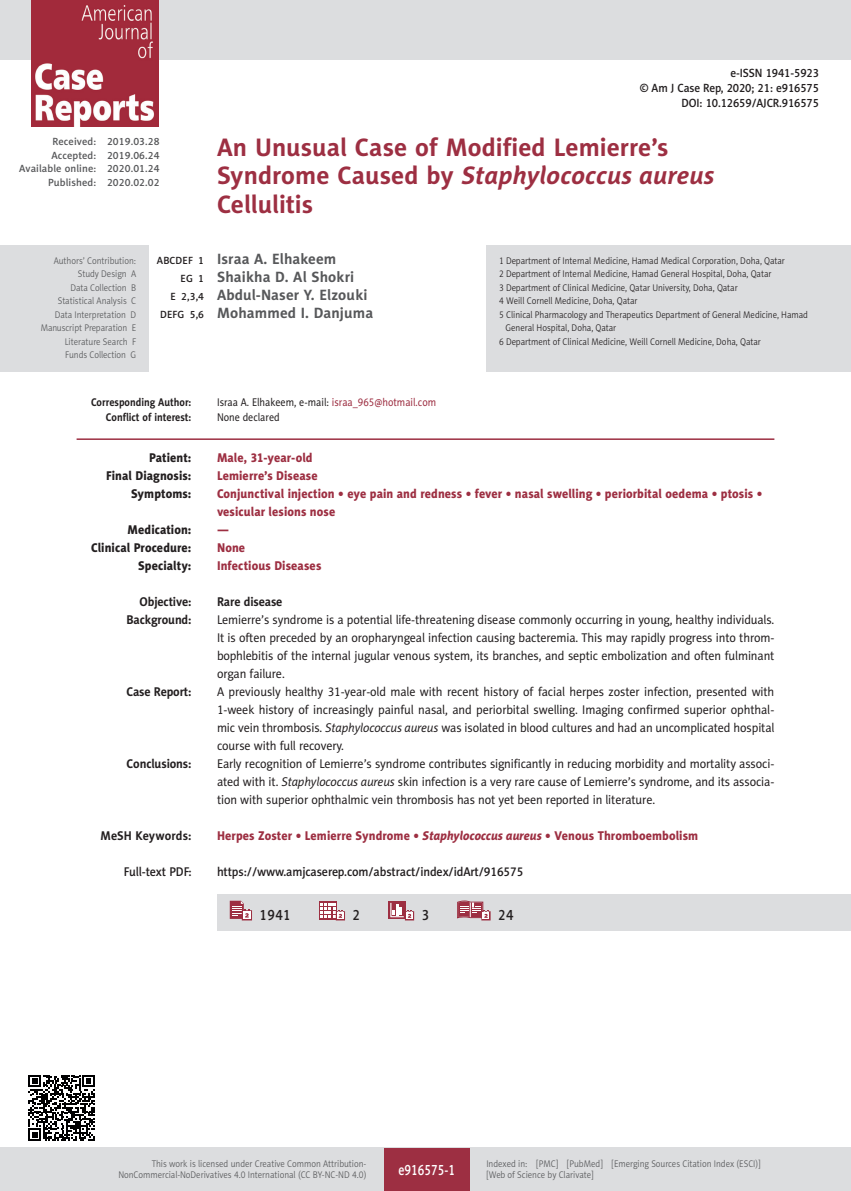
<style>
.page{position:relative;width:851px;height:1191px;background:#fff}
.page>*{position:absolute;margin:0;border:0;box-sizing:border-box;transform-origin:0 0}
.AJCR_Tytul{font:700 25.5px/28.5px "Naomi Sans EFN";color:#9d2f42}
.AJCR_Autorzy{font:700 15px "Naomi Sans EFN";letter-spacing:.01em;color:#57585a}
.AJCR_e-PAGINA{font:15px "Naomi Sans EFN Medium";color:#fff;scale:.8 1}
.AJCR_dane{font:15px "Naomi Sans EFN Medium";letter-spacing:.03em;color:#231f20;scale:.9 1}
.AJCR_Summary_body{font:12.75px/18px "Naomi Sans EFN";letter-spacing:-.01em;color:#231f20;text-align:justify;scale:.95 1}
.AJCR_keywords{font:12.75px/18px "Naomi Sans EFN Heavy";letter-spacing:.005em;color:#9d2f42;scale:.95 1}
.AJCR_keywords-2{font:12.75px "Naomi Sans EFN Heavy";letter-spacing:.005em;color:#231f20;scale:.95 1}
.AJCR_full_text_pdf{font:12.75px "Naomi Sans EFN Medium";letter-spacing:-.01em;color:#231f20;scale:.95 1}
.AJCR_Summary_body-2{font:700 12.75px "Naomi Sans EFN";letter-spacing:-.01em;color:#231f20;scale:.95 1}
.AJCR_keywords-3{font:700 12.75px "Naomi Sans EFN";letter-spacing:.005em;color:#231f20;scale:.95 1}
.AJCR_full_text_pdf-2{font:12px "Naomi Sans EFN Medium";letter-spacing:-.01em;color:#231f20;scale:.95 1}
.AJCR_Adres{font:11.25px "Naomi Sans EFN";color:#231f20;scale:.9 1}
.AJCR_Adres-2{font:700 11.25px "Naomi Sans EFN";color:#231f20;scale:.9 1}
.t1{font:10.5px "Naomi Sans EFN Medium";letter-spacing:.01em;color:#57585a}
.AJCR_Afiliacja{font:9.75px/13.5px "Naomi Sans EFN Light";color:#231f20;scale:.9 1}
.t2{font:9.75px/11.2px "Naomi Sans EFN Light";color:#57585a;scale:.9 1}
.s1{font-style:italic}
.s2{font-family:"Naomi Sans EFN Medium";font-weight:400;font-size:10.5px;color:#231f20}
.s3{color:#9d2f42}
</style>
<div class="page">
<div style="left:217px;top:894px;width:633px;height:36px;background:#dcdddf"></div>
<svg style="left:230px;top:900px;width:22px;height:20px"></svg>
<div style="left:319px;top:901px;width:17px;height:18px;background:#9d2f42"></div>
<svg style="left:320px;top:902px;width:25px;height:18px"></svg>
<div style="left:388px;top:901px;width:18px;height:18px;background:#9d2f42"></div>
<svg style="left:390px;top:903px;width:24px;height:17px"></svg>
<svg style="left:457px;top:900px;width:33px;height:20px"></svg>
<hr style="left:77px;top:438px;width:697px;height:2px;background:#9d2f42">
<div style="left:0;top:246px;width:149px;height:126px;background:#dcdddf"></div>
<div style="left:486px;top:246px;width:364px;height:126px;background:#dcdddf"></div>
<svg style="left:28px;top:1075px;width:67px;height:66px"></svg>
<div style="left:0;top:0;width:850px;height:60px;background:#dcdddf"></div>
<img style="left:32px;top:0;width:127px;height:127px">
<div style="left:0;top:1148px;width:850px;height:43px;background:#dcdddf"></div>
<div style="left:384px;top:1147px;width:85px;height:43px;background:#9d2f42"></div>
<p class="AJCR_full_text_pdf-2" style="left:730px;top:66px;width:95px">e-ISSN 1941-5923</p>
<p class="AJCR_full_text_pdf-2" style="left:639px;top:81px;width:190px">© Am J Case Rep, 2020; 21: e916575</p>
<p class="AJCR_full_text_pdf-2" style="left:681px;top:96px;width:146px">DOI: 10.12659/AJCR.916575</p>
<p class="AJCR_Tytul" style="left:217px;top:133px;width:499px">An Unusual Case of Modified Lemierre’s<br>Syndrome Caused by <span class="s1">Staphylococcus aureus<br></span>Cellulitis</p>
<p class="AJCR_Autorzy" style="left:157px;top:250px;width:181px"><span class="s2">ABCDEF 1</span> Israa A. Elhakeem</p>
<p class="AJCR_Autorzy" style="left:180px;top:268px;width:175px"><span class="s2">EG 1</span> Shaikha D. Al Shokri</p>
<p class="AJCR_Autorzy" style="left:170px;top:286px;width:198px"><span class="s2">E 2,3,4</span> Abdul-Naser Y. Elzouki</p>
<p class="AJCR_Autorzy" style="left:160px;top:304px;width:215px"><span class="s2">DEFG 5,6</span> Mohammed I. Danjuma</p>
<p class="t1" style="left:52px;top:136px;width:109px">Received: 2019.03.28</p>
<p class="t1" style="left:51px;top:149px;width:110px">Accepted: 2019.06.24</p>
<p class="t1" style="left:19px;top:163px;width:142px">Available online: 2020.01.24</p>
<p class="t1" style="left:48px;top:176px;width:113px">Published: 2020.02.02</p>
<p class="t2" style="left:54px;top:255px;width:93px">Authors’ Contribution:</p>
<p class="t2" style="left:78px;top:268px;width:66px">Study Design A</p>
<p class="t2" style="left:70px;top:282px;width:74px">Data Collection B</p>
<p class="t2" style="left:58px;top:295px;width:89px">Statistical Analysis C</p>
<p class="t2" style="left:55px;top:309px;width:92px">Data Interpretation D</p>
<p class="t2" style="left:41px;top:322px;width:107px">Manuscript Preparation E</p>
<p class="t2" style="left:65px;top:336px;width:81px">Literature Search F</p>
<p class="t2" style="left:65px;top:349px;width:80px">Funds Collection G</p>
<p class="AJCR_Afiliacja" style="left:499px;top:254px;width:319px">1 Department of Internal Medicine, Hamad Medical Corporation, Doha, Qatar</p>
<p class="AJCR_Afiliacja" style="left:499px;top:267px;width:304px">2 Department of Internal Medicine, Hamad General Hospital, Doha, Qatar</p>
<p class="AJCR_Afiliacja" style="left:499px;top:281px;width:266px">3 Department of Clinical Medicine, Qatar University, Doha, Qatar</p>
<p class="AJCR_Afiliacja" style="left:499px;top:294px;width:155px">4 Weill Cornell Medicine, Doha, Qatar</p>
<p class="AJCR_Afiliacja" style="left:505px;top:308px;width:337px;text-indent:-6px">5 Clinical Pharmacology and Therapeutics Department of General Medicine, Hamad<br>General Hospital, Doha, Qatar</p>
<p class="AJCR_Afiliacja" style="left:499px;top:335px;width:292px">6 Department of Clinical Medicine, Weill Cornell Medicine, Doha, Qatar</p>
<p class="AJCR_Adres-2" style="left:91px;top:395px;width:113px">Corresponding Author:</p>
<p class="AJCR_Adres" style="left:217px;top:395px;width:245px">Israa A. Elhakeem, e-mail: <span class="s3">israa_965@hotmail.com</span></p>
<p class="AJCR_Adres-2" style="left:106px;top:411px;width:97px">Conflict of interest:</p>
<p class="AJCR_Adres" style="left:217px;top:411px;width:71px">None declared</p>
<p class="AJCR_keywords-2" style="left:149px;top:450px;width:46px">Patient:</p>
<p class="AJCR_keywords" style="left:217px;top:448px;width:102px">Male, 31-year-old</p>
<p class="AJCR_keywords-2" style="left:106px;top:468px;width:91px">Final Diagnosis:</p>
<p class="AJCR_keywords" style="left:217px;top:466px;width:108px">Lemierre’s Disease</p>
<p class="AJCR_keywords-2" style="left:131px;top:486px;width:65px">Symptoms:</p>
<p class="AJCR_keywords" style="left:217px;top:484px;width:575px">Conjunctival injection • eye pain and redness • fever • nasal swelling • periorbital oedema • ptosis • vesicular lesions nose</p>
<p class="AJCR_keywords-2" style="left:128px;top:522px;width:69px">Medication:</p>
<p class="AJCR_keywords" style="left:217px;top:520px;width:14px">—</p>
<p class="AJCR_keywords-2" style="left:91px;top:540px;width:107px">Clinical Procedure:</p>
<p class="AJCR_keywords" style="left:217px;top:538px;width:31px">None</p>
<p class="AJCR_keywords-2" style="left:138px;top:558px;width:58px">Specialty:</p>
<p class="AJCR_keywords" style="left:217px;top:556px;width:111px">Infectious Diseases</p>
<p class="AJCR_Summary_body-2" style="left:139px;top:594px;width:56px">Objective:</p>
<p class="AJCR_Summary_body-2" style="left:217px;top:594px;width:70px">Rare disease</p>
<p class="AJCR_Summary_body-2" style="left:126px;top:612px;width:70px">Background:</p>
<p class="AJCR_Summary_body" style="left:217px;top:611px;width:588px">Lemierre’s syndrome is a potential life-threatening disease commonly occurring in young, healthy individuals.<br>It is often preceded by an oropharyngeal infection causing bacteremia. This may rapidly progress into throm&shy;bophlebitis of the internal jugular venous system, its branches, and septic embolization and often fulminant organ failure.</p>
<p class="AJCR_Summary_body-2" style="left:126px;top:684px;width:70px">Case Report:</p>
<p class="AJCR_Summary_body" style="left:217px;top:683px;width:588px">A previously healthy 31-year-old male with recent history of facial herpes zoster infection, presented with 1-week history of increasingly painful nasal, and periorbital swelling. Imaging confirmed superior ophthal&shy;mic vein thrombosis. <span class="s1">Staphylococcus aureus</span> was isolated in blood cultures and had an uncomplicated hospital course with full recovery.</p>
<p class="AJCR_Summary_body-2" style="left:127px;top:756px;width:70px">Conclusions:</p>
<p class="AJCR_Summary_body" style="left:217px;top:755px;width:588px">Early recognition of Lemierre’s syndrome contributes significantly in reducing morbidity and mortality associ&shy;ated with it. <span class="s1">Staphylococcus aureus</span> skin infection is a very rare cause of Lemierre’s syndrome, and its associa&shy;tion with superior ophthalmic vein thrombosis has not yet been reported in literature.</p>
<p class="AJCR_keywords-3" style="left:100px;top:828px;width:97px">MeSH Keywords:</p>
<p class="AJCR_keywords" style="left:217px;top:826px;width:508px">Herpes Zoster • Lemierre Syndrome • <span class="s1">Staphylococcus aureus</span> • Venous Thromboembolism</p>
<p class="AJCR_full_text_pdf" style="left:124px;top:864px;width:73px">Full-text PDF:</p>
<p class="AJCR_full_text_pdf" style="left:217px;top:864px;width:324px">https://www.amjcaserep.com/abstract/index/idArt/916575</p>
<p class="AJCR_dane" style="left:259px;top:906px;width:36px">1941</p>
<p class="AJCR_dane" style="left:352px;top:906px;width:10px">2</p>
<p class="AJCR_dane" style="left:421px;top:906px;width:10px">3</p>
<p class="AJCR_dane" style="left:498px;top:906px;width:19px">24</p>
<p class="t2" style="left:118px;top:1158px;width:277px;text-align:right">This work is licensed under Creative Common Attribution-<br>NonCommercial-NoDerivatives 4.0 International (CC BY-NC-ND 4.0)</p>
<p class="AJCR_e-PAGINA" style="left:398px;top:1160px;width:72px">e916575-1</p>
<p class="t2" style="left:486px;top:1158px;width:306px">Indexed in: [PMC] [PubMed] [Emerging Sources Citation Index (ESCI)] [Web of Science by Clarivate]</p>
</div>
